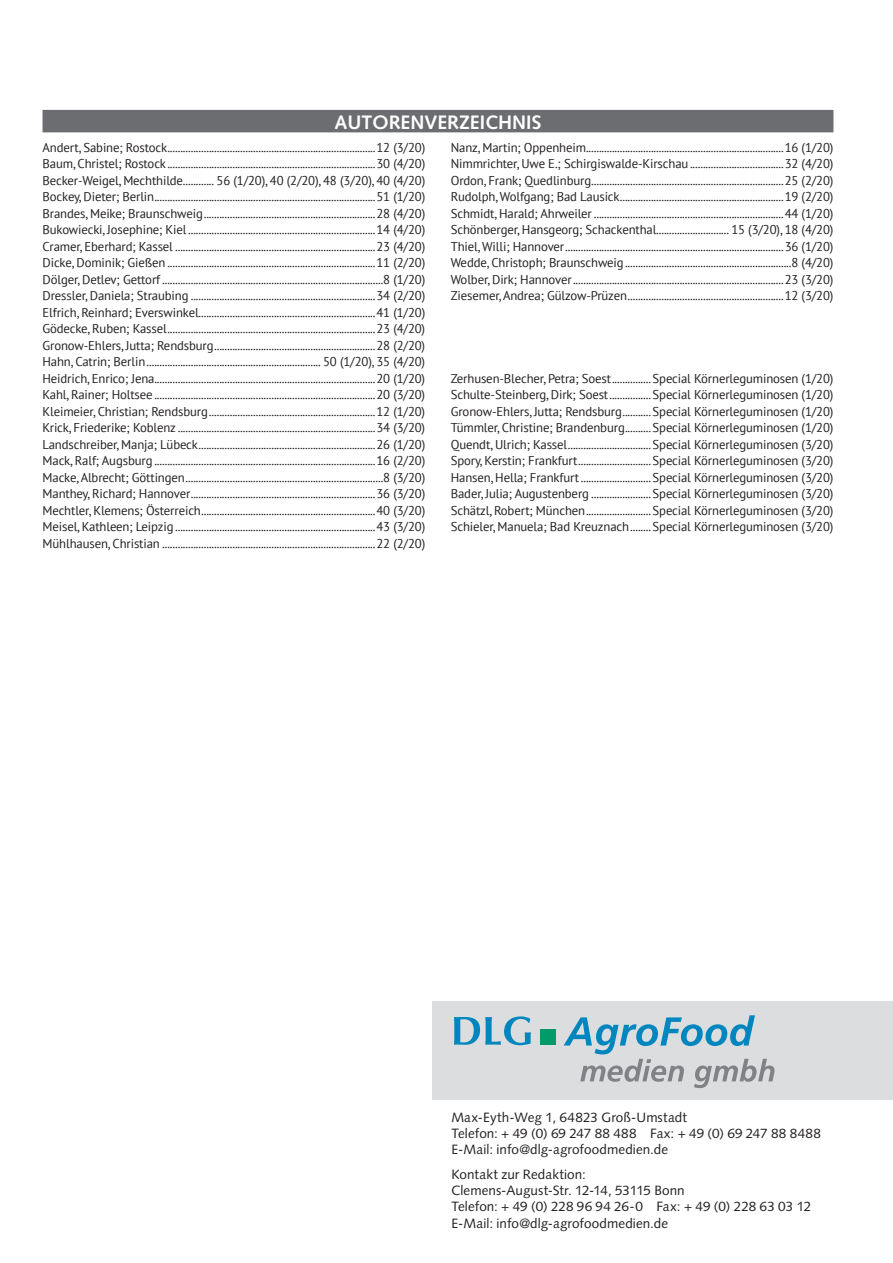
<style>
.page{position:relative;width:893px;height:1263px;background:#fff}
.page>*{position:absolute;margin:0;border:0;box-sizing:border-box;transform-origin:0 0}
.t1{font:700 19.5px "Syntax LT Std";color:#fff}
.t2{font:13.5px/16.2px "Syntax LT Std";letter-spacing:.005em;color:#231f20}
.t3{font:12.75px/16.5px "PT Sans";letter-spacing:-.01em;color:#231f20;text-align:justify}
</style>
<div class="page">
<div style="left:43px;top:110px;width:790px;height:22px;background:#6c6d70"></div>
<div style="left:433px;top:1001px;width:460px;height:98px;background:#dcdddf"></div>
<svg style="left:454px;top:1016px;width:77px;height:29px"></svg>
<div style="left:540px;top:1029px;width:16px;height:16px;background:#009b69"></div>
<svg style="left:564px;top:1015px;width:211px;height:73px"></svg>
<h1 class="t1" style="left:334px;top:111px;width:208px">AUTORENVERZEICHNIS</h1>
<p class="t3" style="left:43px;top:139px;width:384px">Andert, Sabine; Rostock................................................................................12 (3/20)<br>Baum, Christel; Rostock................................................................................30 (4/20)<br>Becker-Weigel, Mechthilde............ 56 (1/20), 40 (2/20), 48 (3/20), 40 (4/20)<br>Bockey, Dieter; Berlin.....................................................................................51 (1/20)<br>Brandes, Meike; Braunschweig..................................................................28 (4/20)<br>Bukowiecki, Josephine; Kiel........................................................................14 (4/20)<br>Cramer, Eberhard; Kassel .............................................................................23 (4/20)<br>Dicke, Dominik; Gießen ................................................................................11 (2/20)<br>Dölger, Detlev; Gettorf .....................................................................................8 (1/20)<br>Dressler, Daniela; Straubing .......................................................................34 (2/20)<br>Elfrich, Reinhard; Everswinkel....................................................................41 (1/20)<br>Gödecke, Ruben; Kassel................................................................................23 (4/20)<br>Gronow-Ehlers, Jutta; Rendsburg..............................................................28 (2/20)<br>Hahn, Catrin; Berlin................................................................... 50 (1/20), 35 (4/20)<br>Heidrich, Enrico; Jena.....................................................................................20 (1/20)<br>Kahl, Rainer; Holtsee .....................................................................................20 (3/20)<br>Kleimeier, Christian; Rendsburg................................................................12 (1/20)<br>Krick, Friederike; Koblenz ............................................................................34 (3/20)<br>Landschreiber, Manja; Lübeck....................................................................26 (1/20)<br>Mack, Ralf; Augsburg .....................................................................................16 (2/20)<br>Macke, Albrecht; Göttingen............................................................................8 (3/20)<br>Manthey, Richard; Hannover.......................................................................36 (3/20)<br>Mechtler, Klemens; Österreich...................................................................40 (3/20)<br>Meisel, Kathleen; Leipzig.............................................................................43 (3/20)<br>Mühlhausen, Christian ..................................................................................22 (2/20)</p>
<p class="t3" style="left:451px;top:139px;width:384px">Nanz, Martin; Oppenheim............................................................................16 (1/20)<br>Nimmrichter, Uwe E.; Schirgiswalde-Kirschau....................................32 (4/20)<br>Ordon, Frank; Quedlinburg..........................................................................25 (2/20)<br>Rudolph, Wolfgang; Bad Lausick...............................................................19 (2/20)<br>Schmidt, Harald; Ahrweiler .........................................................................44 (1/20)<br>Schönberger, Hansgeorg; Schackenthal............................ 15 (3/20), 18 (4/20)<br>Thiel, Willi; Hannover....................................................................................36 (1/20)<br>Wedde, Christoph; Braunschweig................................................................8 (4/20)<br>Wolber, Dirk; Hannover.................................................................................23 (3/20)<br>Ziesemer, Andrea; Gülzow-Prüzen............................................................12 (3/20)</p>
<p class="t3" style="left:451px;top:370px;width:384px">Zerhusen-Blecher, Petra; Soest...............Special Körnerleguminosen (1/20)<br>Schulte-Steinberg, Dirk; Soest................Special Körnerleguminosen (1/20)<br>Gronow-Ehlers, Jutta; Rendsburg...........Special Körnerleguminosen (1/20)<br>Tümmler, Christine; Brandenburg..........Special Körnerleguminosen (1/20)<br>Quendt, Ulrich; Kassel................................Special Körnerleguminosen (3/20)<br>Spory, Kerstin; Frankfurt............................Special Körnerleguminosen (3/20)<br>Hansen, Hella; Frankfurt...........................Special Körnerleguminosen (3/20)<br>Bader, Julia; Augustenberg .......................Special Körnerleguminosen (3/20)<br>Schätzl, Robert; München.........................Special Körnerleguminosen (3/20)<br>Schieler, Manuela; Bad Kreuznach........Special Körnerleguminosen (3/20)</p>
<p class="t2" style="left:451px;top:1109px;width:371px">Max-Eyth-Weg 1, 64823 Groß-Umstadt<br>Telefon: + 49 (0) 69 247 88 488 Fax: + 49 (0) 69 247 88 8488<br>E-Mail: info@dlg-agrofoodmedien.de</p>
<p class="t2" style="left:451px;top:1166px;width:361px">Kontakt zur Redaktion:<br>Clemens-August-Str. 12-14, 53115 Bonn<br>Telefon: + 49 (0) 228 96 94 26-0 Fax: + 49 (0) 228 63 03 12<br>E-Mail: info@dlg-agrofoodmedien.de</p>
</div>
